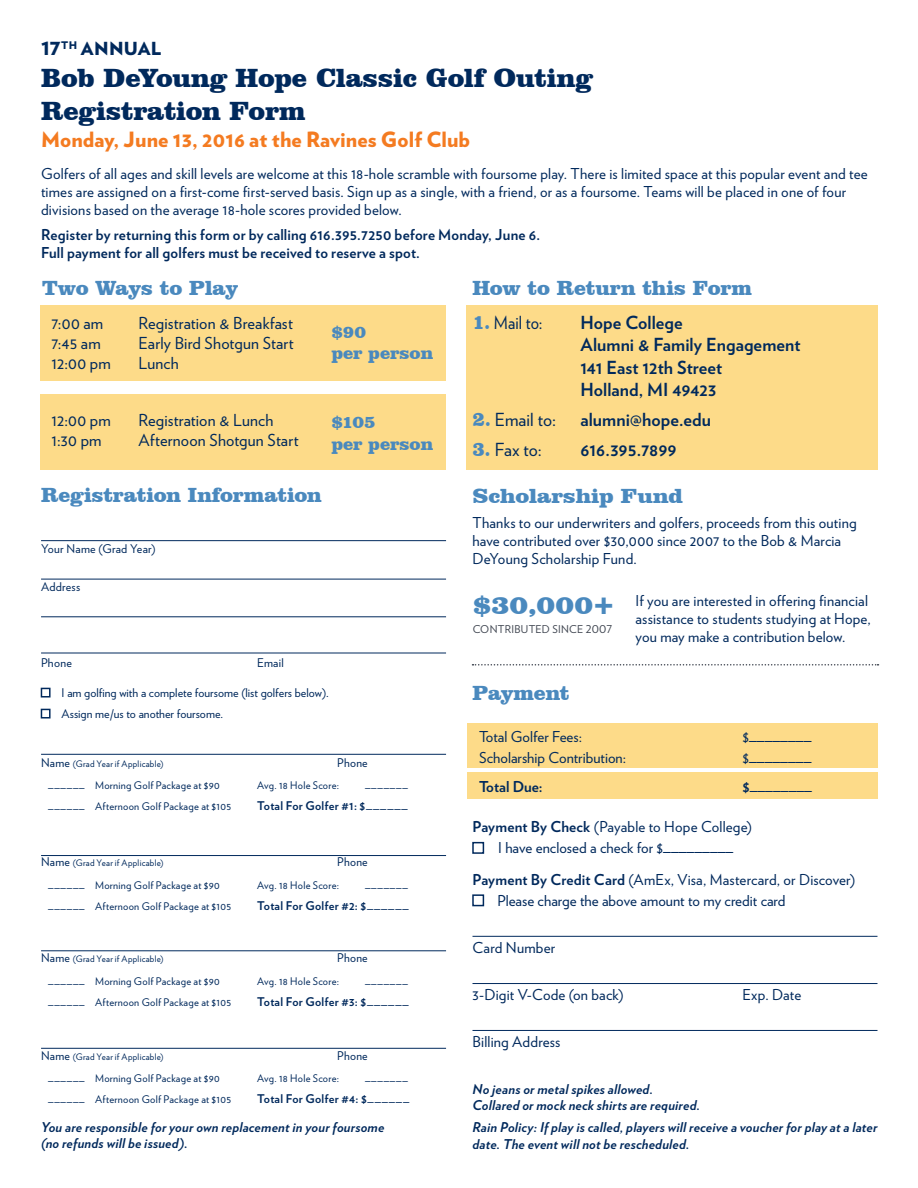
<style>
.page{position:relative;width:918px;height:1188px;background:#fff}
.page>*{position:absolute;margin:0;border:0;box-sizing:border-box;transform-origin:0 0}
.t1{font:900 27px "Clarendon BT";letter-spacing:-.005em;color:#00295c}
.t2{font:900 27px "Clarendon BT";color:#4a89be;scale:1.07 1}
.t3{font:900 21px "Clarendon BT";letter-spacing:-.005em;color:#4a89be}
.t4{font:900 21px "Verlag";letter-spacing:.005em;color:#f47b21}
.t5{font:900 21px "Clarendon BT";letter-spacing:-.005em;color:#4a89be;scale:1.07 1}
.t6{font:700 18px "Verlag";letter-spacing:.005em;color:#00295c}
.t7{font:900 18px/21.6px "Clarendon BT";letter-spacing:-.005em;color:#4a89be}
.t8{font:18px "Verlag";letter-spacing:.005em;color:#00295c}
.t9{font:900 18px "Verlag";letter-spacing:.015em;color:#00295c}
.t10{font:18px "Verlag";letter-spacing:.005em;color:#00295c;scale:.92 1}
.t11{font:16.5px "Verlag";letter-spacing:.005em;color:#00295c}
.t12{font:15px/18px "Verlag";letter-spacing:.01em;color:#00295c}
.t13{font:700 15px/18px "Verlag";letter-spacing:.01em;color:#00295c}
.t14{font:italic 700 13.5px/16.2px "Verlag";letter-spacing:.015em;color:#00295c}
.t15{font:12px "Verlag";color:#00295c}
.t16{font:700 12px "Verlag";letter-spacing:.015em;color:#00295c}
.t17{font:12px "Verlag";letter-spacing:.02em;color:#00295c}
.t18{font:10.8px "Verlag";letter-spacing:.025em;color:#3e444f}
.t19{font:10.5px "Verlag";letter-spacing:.025em;color:#00295c}
.t20{font:9px "Verlag";letter-spacing:.03em;color:#00295c}
.s1{font-size:12px}
.s2{font-family:"Clarendon BT";font-weight:900;font-size:21px;color:#4a89be}
.s3{font-weight:700}
</style>
<div class="page">
<hr style="left:41px;top:540px;width:405px;height:1px;background:#00295c">
<hr style="left:41px;top:579px;width:405px;height:1px;background:#00295c">
<hr style="left:41px;top:616px;width:405px;height:1px;background:#00295c">
<div style="left:467px;top:305px;width:411px;height:164px;background:#fddb89"></div>
<div style="left:41px;top:688px;width:10px;height:10px;border:2px solid #00295c"></div>
<div style="left:41px;top:709px;width:10px;height:10px;border:2px solid #00295c"></div>
<hr style="left:41px;top:653px;width:405px;height:1px;background:#00295c">
<hr style="left:41px;top:1048px;width:405px;height:1px;background:#00295c">
<hr style="left:41px;top:950px;width:405px;height:1px;background:#00295c">
<hr style="left:41px;top:855px;width:405px;height:1px;background:#00295c">
<hr style="left:41px;top:754px;width:405px;height:1px;background:#00295c">
<div style="left:467px;top:723px;width:410px;height:45px;background:#fddb89"></div>
<div style="left:467px;top:772px;width:410px;height:26px;background:#fddb89"></div>
<div style="left:472px;top:842px;width:12px;height:12px;border:2px solid #00295c"></div>
<div style="left:472px;top:894px;width:12px;height:12px;border:2px solid #00295c"></div>
<hr style="left:472px;top:936px;width:405px;height:1px;background:#00295c">
<hr style="left:472px;top:1030px;width:406px;height:1px;background:#00295c">
<svg style="left:472px;top:664px;width:407px;height:2px"></svg>
<hr style="left:472px;top:983px;width:405px;height:1px;background:#00295c">
<div style="left:40px;top:305px;width:406px;height:76px;background:#fddb89"></div>
<div style="left:40px;top:394px;width:406px;height:75px;background:#fddb89"></div>
<p class="t9" style="left:41px;top:34px;width:122px">17<sup>TH</sup> ANNUAL</p>
<p class="t1" style="left:41px;top:61px;width:553px">Bob DeYoung Hope Classic Golf Outing</p>
<p class="t1" style="left:41px;top:94px;width:266px">Registration Form</p>
<p class="t4" style="left:41px;top:122px;width:431px">Monday, June 13, 2016 at the Ravines Golf Club</p>
<p class="t12" style="left:41px;top:164px;width:828px">Golfers of all ages and skill levels are welcome at this 18-hole scramble with foursome play. There is limited space at this popular event and tee times are assigned on a first-come first-served basis. Sign up as a single, with a friend, or as a foursome. Teams will be placed in one of four divisions based on the average 18-hole scores provided below.</p>
<p class="t13" style="left:41px;top:224px;width:501px">Register by returning this form or by calling 616.395.7250 before Monday, June 6.<br>Full payment for all golfers must be received to reserve a spot.</p>
<p class="t3" style="left:42px;top:275px;width:197px">Two Ways to Play</p>
<p class="t11" style="left:51px;top:311px;width:53px">7:00 am</p>
<p class="t11" style="left:138px;top:311px;width:156px">Registration &amp; Breakfast</p>
<p class="t11" style="left:51px;top:330px;width:51px">7:45 am</p>
<p class="t11" style="left:138px;top:330px;width:157px">Early Bird Shotgun Start</p>
<p class="t11" style="left:51px;top:350px;width:61px">12:00 pm</p>
<p class="t11" style="left:138px;top:350px;width:42px">Lunch</p>
<p class="t7" style="left:331px;top:320px;width:103px">$90<br>per person</p>
<p class="t11" style="left:51px;top:408px;width:61px">12:00 pm</p>
<p class="t11" style="left:138px;top:408px;width:136px">Registration &amp; Lunch</p>
<p class="t11" style="left:51px;top:428px;width:52px">1:30 pm</p>
<p class="t11" style="left:138px;top:428px;width:162px">Afternoon Shotgun Start</p>
<p class="t7" style="left:331px;top:411px;width:46px">$105</p>
<p class="t7" style="left:331px;top:432px;width:103px">per person</p>
<p class="t3" style="left:41px;top:482px;width:282px">Registration Information</p>
<p class="t17" style="left:41px;top:540px;width:116px">Your Name (Grad Year)</p>
<p class="t17" style="left:41px;top:578px;width:41px">Address</p>
<p class="t15" style="left:41px;top:654px;width:32px">Phone</p>
<p class="t15" style="left:257px;top:654px;width:28px">Email</p>
<p class="t15" style="left:62px;top:683px;width:269px">I am golfing with a complete foursome (list golfers below).</p>
<p class="t15" style="left:62px;top:704px;width:163px">Assign me/us to another foursome.</p>
<p class="t20" style="left:41px;top:757px;width:124px"><span class="s1">Name</span> (Grad Year if Applicable)</p>
<p class="t15" style="left:337px;top:754px;width:32px">Phone</p>
<p class="t19" style="left:48px;top:778px;width:173px">______ Morning Golf Package at $90</p>
<p class="t19" style="left:257px;top:778px;width:83px">Avg. 18 Hole Score:</p>
<p class="t19" style="left:365px;top:778px;width:44px">_______</p>
<p class="t19" style="left:48px;top:799px;width:184px">______ Afternoon Golf Package at $105</p>
<p class="t16" style="left:257px;top:797px;width:152px">Total For Golfer #1: $______</p>
<p class="t20" style="left:41px;top:856px;width:124px"><span class="s1">Name</span> (Grad Year if Applicable)</p>
<p class="t15" style="left:337px;top:853px;width:32px">Phone</p>
<p class="t19" style="left:48px;top:877px;width:173px">______ Morning Golf Package at $90</p>
<p class="t19" style="left:257px;top:877px;width:83px">Avg. 18 Hole Score:</p>
<p class="t19" style="left:365px;top:877px;width:44px">_______</p>
<p class="t19" style="left:48px;top:898px;width:184px">______ Afternoon Golf Package at $105</p>
<p class="t16" style="left:257px;top:896px;width:153px">Total For Golfer #2: $______</p>
<p class="t20" style="left:41px;top:952px;width:124px"><span class="s1">Name</span> (Grad Year if Applicable)</p>
<p class="t15" style="left:337px;top:949px;width:32px">Phone</p>
<p class="t19" style="left:48px;top:973px;width:173px">______ Morning Golf Package at $90</p>
<p class="t19" style="left:257px;top:973px;width:83px">Avg. 18 Hole Score:</p>
<p class="t19" style="left:365px;top:973px;width:44px">_______</p>
<p class="t19" style="left:48px;top:994px;width:184px">______ Afternoon Golf Package at $105</p>
<p class="t16" style="left:257px;top:992px;width:153px">Total For Golfer #3: $______</p>
<p class="t20" style="left:41px;top:1050px;width:124px"><span class="s1">Name</span> (Grad Year if Applicable)</p>
<p class="t15" style="left:337px;top:1046px;width:32px">Phone</p>
<p class="t19" style="left:48px;top:1071px;width:173px">______ Morning Golf Package at $90</p>
<p class="t19" style="left:257px;top:1071px;width:83px">Avg. 18 Hole Score:</p>
<p class="t19" style="left:365px;top:1071px;width:44px">_______</p>
<p class="t19" style="left:48px;top:1092px;width:184px">______ Afternoon Golf Package at $105</p>
<p class="t16" style="left:257px;top:1090px;width:154px">Total For Golfer #4: $______</p>
<p class="t14" style="left:41px;top:1118px;width:345px">You are responsible for your own replacement in your foursome (no refunds will be issued).</p>
<p class="t3" style="left:472px;top:275px;width:281px">How to Return this Form</p>
<p class="t10" style="left:472px;top:309px;width:78px"><span class="s2">1.</span> Mail to:</p>
<p class="t6" style="left:580px;top:308px;width:104px">Hope College</p>
<p class="t6" style="left:580px;top:331px;width:222px">Alumni &amp; Family Engagement</p>
<p class="t6" style="left:580px;top:353px;width:144px">141 East 12th Street</p>
<p class="t6" style="left:580px;top:376px;width:137px">Holland, MI 49423</p>
<p class="t8" style="left:472px;top:407px;width:85px"><span class="s2">2.</span> Email to:</p>
<p class="t6" style="left:580px;top:406px;width:132px">alumni@hope.edu</p>
<p class="t8" style="left:472px;top:437px;width:71px"><span class="s2">3.</span> Fax to:</p>
<p class="t6" style="left:580px;top:436px;width:98px">616.395.7899</p>
<p class="t5" style="left:472px;top:483px;width:198px">Scholarship Fund</p>
<p class="t12" style="left:472px;top:513px;width:386px">Thanks to our underwriters and golfers, proceeds from this outing have contributed over $30,000 since 2007 to the Bob &amp; Marcia<br>DeYoung Scholarship Fund.</p>
<p class="t12" style="left:636px;top:591px;width:237px">If you are interested in offering financial assistance to students studying at Hope, you may make a contribution below.</p>
<p class="t2" style="left:473px;top:588px;width:135px">$30,000+</p>
<p class="t18" style="left:473px;top:621px;width:141px">CONTRIBUTED SINCE 2007</p>
<p class="t3" style="left:472px;top:680px;width:99px">Payment</p>
<p class="t12" style="left:479px;top:727px;width:104px">Total Golfer Fees:</p>
<p class="t12" style="left:742px;top:727px;width:70px">$________</p>
<p class="t12" style="left:479px;top:748px;width:148px">Scholarship Contribution:</p>
<p class="t12" style="left:742px;top:748px;width:70px">$________</p>
<p class="t13" style="left:479px;top:776px;width:65px">Total Due:</p>
<p class="t13" style="left:743px;top:776px;width:71px">$________</p>
<p class="t12" style="left:472px;top:817px;width:281px"><span class="s3">Payment By Check</span> (Payable to Hope College)</p>
<p class="t12" style="left:498px;top:838px;width:237px">I have enclosed a check for $_________</p>
<p class="t12" style="left:472px;top:869px;width:384px"><span class="s3">Payment By Credit Card</span> (AmEx, Visa, Mastercard, or Discover)</p>
<p class="t12" style="left:497px;top:890px;width:290px">Please charge the above amount to my credit card</p>
<p class="t12" style="left:472px;top:938px;width:84px">Card Number</p>
<p class="t12" style="left:472px;top:985px;width:153px">3-Digit V-Code (on back)</p>
<p class="t12" style="left:742px;top:985px;width:60px">Exp. Date</p>
<p class="t12" style="left:472px;top:1032px;width:90px">Billing Address</p>
<p class="t14" style="left:472px;top:1080px;width:229px">No jeans or metal spikes allowed.<br>Collared or mock neck shirts are required.</p>
<p class="t14" style="left:472px;top:1119px;width:407px">Rain Policy: If play is called, players will receive a voucher for play at a later date. The event will not be rescheduled.</p>
</div>
